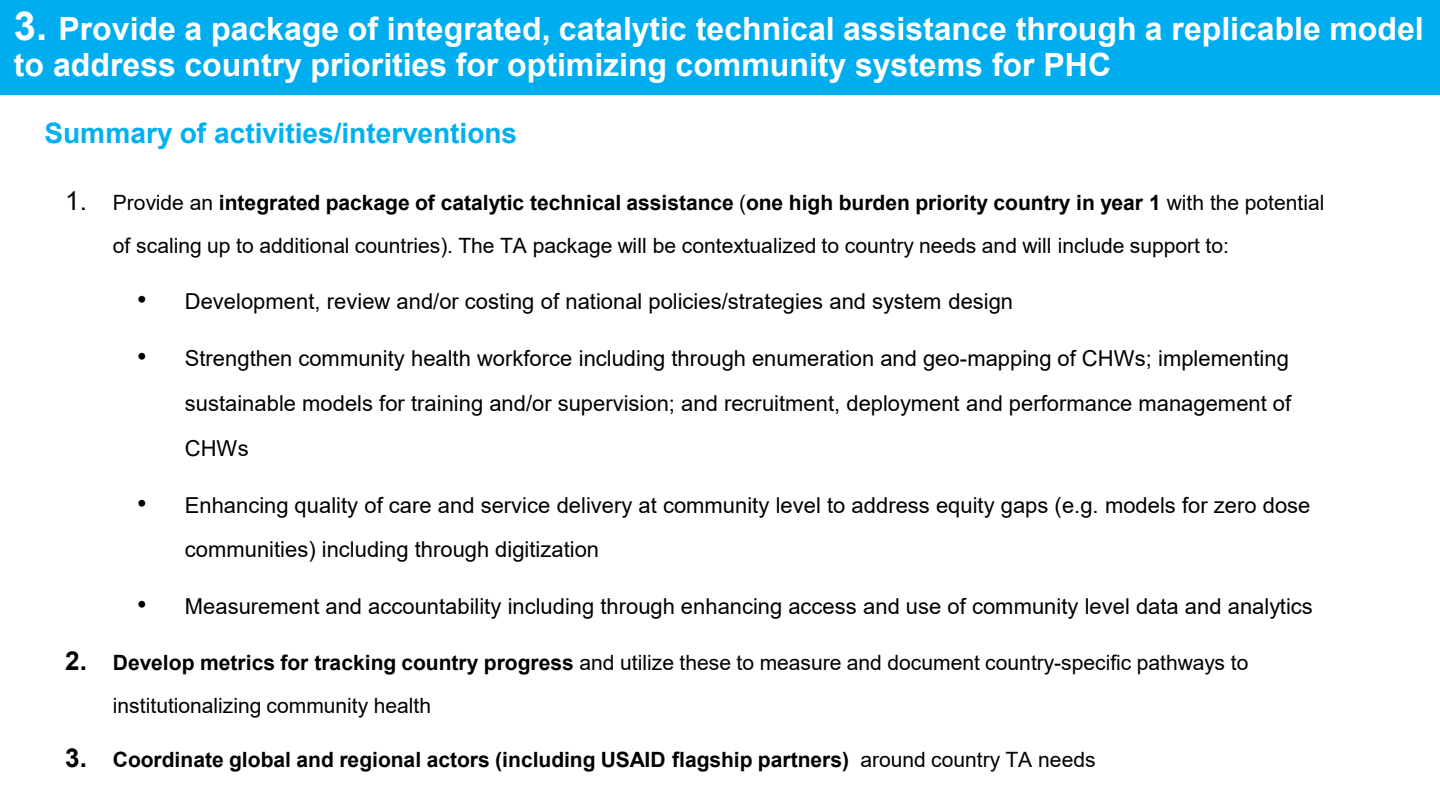
<style>
.page{position:relative;width:1440px;height:810px;background:#fff}
.page>*{position:absolute;margin:0;border:0;box-sizing:border-box;transform-origin:0 0}
.t1{font:700 32.1px/36.6px "Arial";color:#fff}
.t2{font:700 28.05px "Arial";color:#00b0f0}
.t3{font:21.9px/44.8px "Arial";color:#000;text-align:justify}
.t4{font:21px/42.9px "Arial";color:#000}
.t5{font:700 21px "Arial";color:#000}
.s1{font-size:39.9px}
.s2{font-size:26.1px}
.s3{font-weight:700}
.s4{font-size:27.15px}
.s5{font-weight:700;font-size:26.1px}
.s6{font-weight:400}
</style>
<div class="page">
<div style="left:0;top:0;width:1440px;height:94px;background:#00aeef"></div>
<p class="t1" style="left:14px;top:10px;width:1411px"><span class="s1">3.</span> Provide a package of integrated, catalytic technical assistance through a replicable model to address country priorities for optimizing community systems for PHC</p>
<p class="t2" style="left:45px;top:114px;width:474px">Summary of activities/interventions</p>
<p class="t4" style="left:113px;top:181px;width:1213px;text-indent:-48px"><span class="s2">1.</span> Provide an <span class="s3">integrated package of catalytic technical assistance</span> (<span class="s3">one high burden priority country in year 1</span> with the potential of scaling up to additional countries). The TA package will be contextualized to country needs and will include support to:</p>
<p class="t3" style="left:137px;top:279px;width:877px"><span class="s4">•</span> Development, review and/or costing of national policies/strategies and system design</p>
<p class="t3" style="left:185px;top:336px;width:1108px;text-indent:-48px"><span class="s4">•</span> Strengthen community health workforce including through enumeration and geo-mapping of CHWs; implementing sustainable models for training and/or supervision; and recruitment, deployment and performance management of CHWs</p>
<p class="t3" style="left:185px;top:482px;width:1127px;text-indent:-48px"><span class="s4">•</span> Enhancing quality of care and service delivery at community level to address equity gaps (e.g. models for zero dose communities) including through digitization</p>
<p class="t3" style="left:137px;top:584px;width:1177px"><span class="s4">•</span> Measurement and accountability including through enhancing access and use of community level data and analytics</p>
<p class="t4" style="left:113px;top:641px;width:1137px;text-indent:-48px"><span class="s5">2.</span> <span class="s3">Develop metrics for tracking country progress</span> and utilize these to measure and document country-specific pathways to institutionalizing community health</p>
<p class="t5" style="left:65px;top:745px;width:1032px"><span class="s2">3.</span> Coordinate global and regional actors (including USAID flagship partners) <span class="s6">around country TA needs</span></p>
</div>
